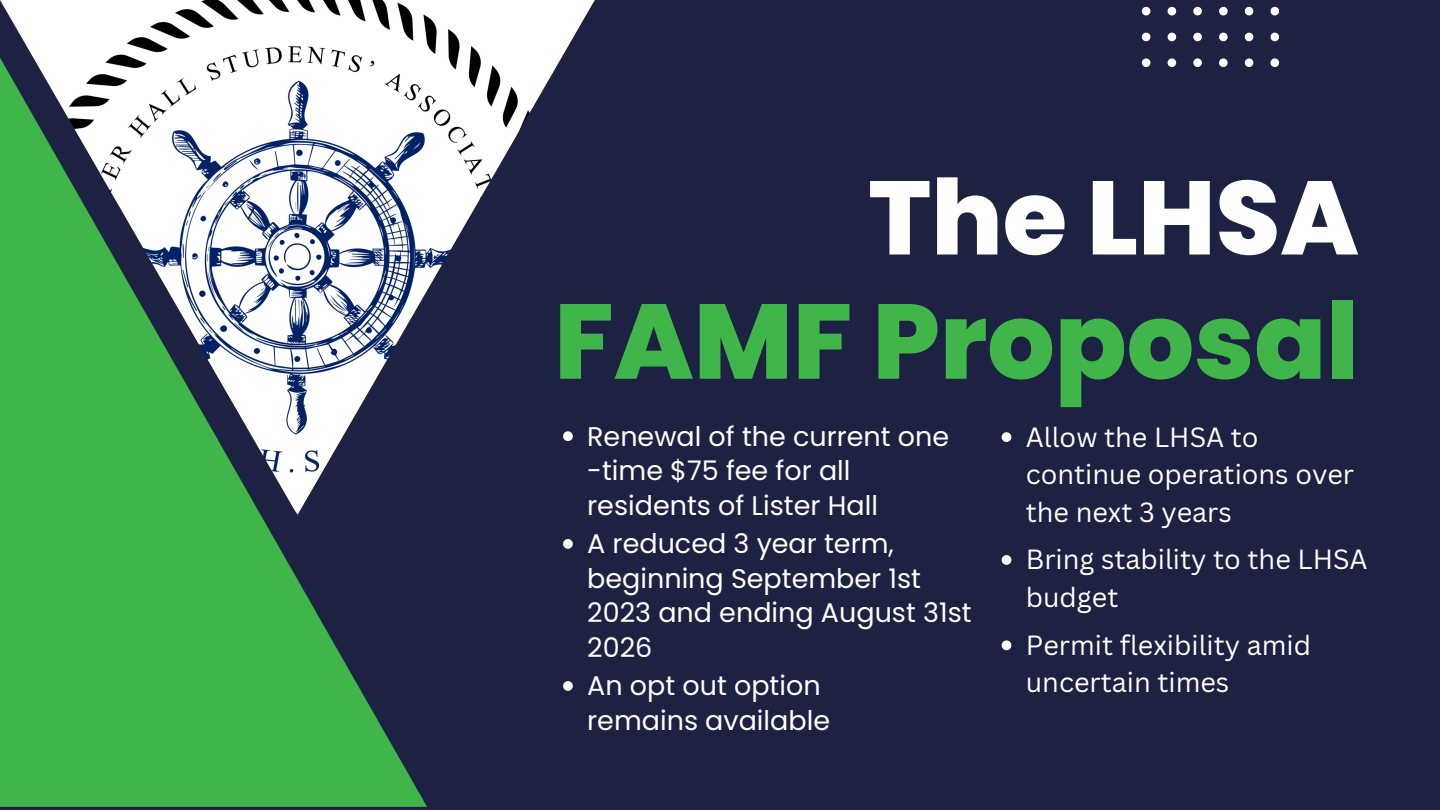
<style>
.page{position:relative;width:1440px;height:810px;background:#1d2142}
.page>*{position:absolute;margin:0;border:0;box-sizing:border-box;transform-origin:0 0}
.t1{font:800 106px "Poppins";color:#40b64a}
.t2{font:800 104.3px "Poppins";color:#fff}
.t3{font:27px/34.5px "Poppins";color:#fff}
.t4{font:27px/37.5px "Canva Sans";color:#fff}
</style>
<div class="page">
<svg style="left:0;top:515px;width:427px;height:292px;fill:#40b64a"></svg>
<img style="left:0;top:0;width:595px;height:515px">
<svg style="left:563px;top:431px;width:10px;height:10px"></svg>
<svg style="left:563px;top:539px;width:10px;height:10px"></svg>
<svg style="left:563px;top:681px;width:10px;height:10px"></svg>
<svg style="left:1142px;top:7px;width:8px;height:8px"></svg>
<svg style="left:1168px;top:7px;width:8px;height:8px"></svg>
<svg style="left:1193px;top:7px;width:9px;height:8px"></svg>
<svg style="left:1219px;top:7px;width:9px;height:8px"></svg>
<svg style="left:1245px;top:7px;width:8px;height:8px"></svg>
<svg style="left:1271px;top:7px;width:8px;height:8px"></svg>
<svg style="left:1142px;top:33px;width:8px;height:8px"></svg>
<svg style="left:1168px;top:33px;width:8px;height:8px"></svg>
<svg style="left:1193px;top:33px;width:9px;height:8px"></svg>
<svg style="left:1219px;top:33px;width:9px;height:8px"></svg>
<svg style="left:1245px;top:33px;width:8px;height:8px"></svg>
<svg style="left:1271px;top:33px;width:8px;height:8px"></svg>
<svg style="left:1142px;top:58px;width:8px;height:9px"></svg>
<svg style="left:1168px;top:58px;width:8px;height:9px"></svg>
<svg style="left:1193px;top:58px;width:9px;height:9px"></svg>
<svg style="left:1219px;top:58px;width:9px;height:9px"></svg>
<svg style="left:1245px;top:58px;width:8px;height:9px"></svg>
<svg style="left:1271px;top:58px;width:8px;height:9px"></svg>
<svg style="left:1002px;top:432px;width:9px;height:10px"></svg>
<svg style="left:1002px;top:640px;width:9px;height:10px"></svg>
<svg style="left:1002px;top:555px;width:9px;height:10px"></svg>
<h2 class="t2" style="left:868px;top:145px;width:492px">The LHSA</h2>
<h1 class="t1" style="left:554px;top:267px;width:806px">FAMF Proposal</h1>
<p class="t4" style="left:1026px;top:417px;width:330px">Allow the LHSA to continue operations over the next 3 years</p>
<p class="t3" style="left:587px;top:419px;width:364px">Renewal of the current one -time $75 fee for all residents of Lister Hall</p>
<p class="t3" style="left:587px;top:527px;width:386px">A reduced 3 year term, beginning September 1st<br>2023 and ending August 31st<br>2026</p>
<p class="t3" style="left:587px;top:669px;width:244px">An opt out option remains available</p>
<p class="t4" style="left:1026px;top:540px;width:343px">Bring stability to the LHSA budget</p>
<p class="t4" style="left:1026px;top:625px;width:287px">Permit flexibility amid uncertain times</p>
</div>
